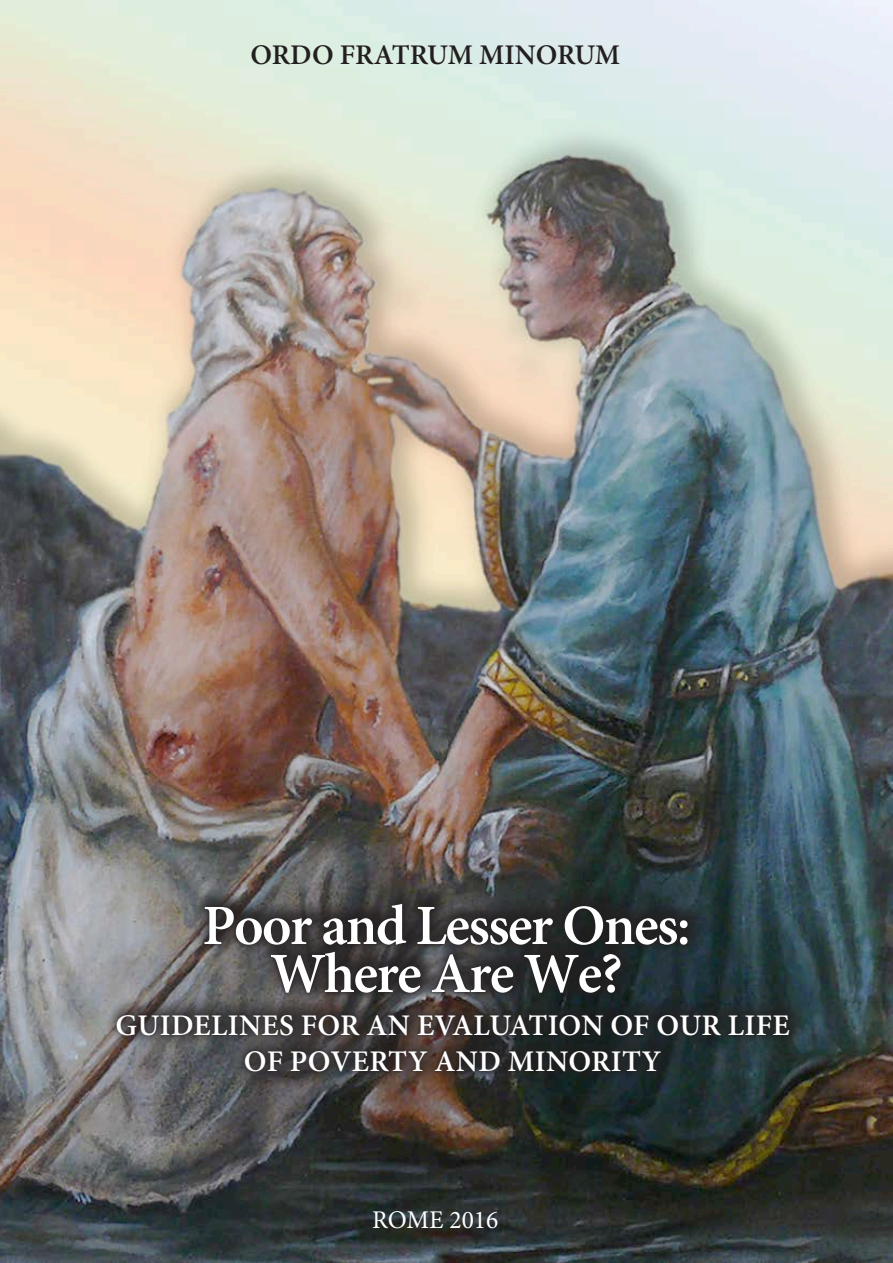
<style>
.page{position:relative;width:893px;height:1263px;background:#fff}
.page>*{position:absolute;margin:0;border:0;box-sizing:border-box;transform-origin:0 0}
.t1{font:600 57px/48px "Minion Pro";letter-spacing:-.03em;color:#fff;text-align:center}
.t2{font:600 30px/36px "Minion Pro";letter-spacing:.01em;color:#fff;text-align:center}
.t3{font:600 28.5px "Minion Pro";letter-spacing:-.01em;color:#231f20}
.t4{font:25.5px "Minion Pro";color:#fff}
</style>
<div class="page">
<img style="left:0;top:0;width:893px;height:1263px">
<div style="left:104px;top:995px;width:706px;height:90px;background:#231f20;opacity:.59"></div>
<div style="left:113px;top:1011px;width:680px;height:64px;background:#231f20;opacity:.75"></div>
<div style="left:190px;top:883px;width:516px;height:121px;background:#231f20;opacity:.8"></div>
<div style="left:201px;top:900px;width:490px;height:96px;background:#231f20;opacity:.75"></div>
<p class="t3" style="left:250px;top:35px;width:371px">ORDO FRATRUM MINORUM</p>
<h1 class="t1" style="left:202px;top:901px;width:490px">Poor and Lesser Ones:<br>Where Are We?</h1>
<p class="t2" style="left:116px;top:1007px;width:676px">GUIDELINES FOR AN EVALUATION OF OUR LIFE<br>OF POVERTY AND MINORITY</p>
<p class="t4" style="left:372px;top:1203px;width:128px">ROME 2016</p>
</div>
